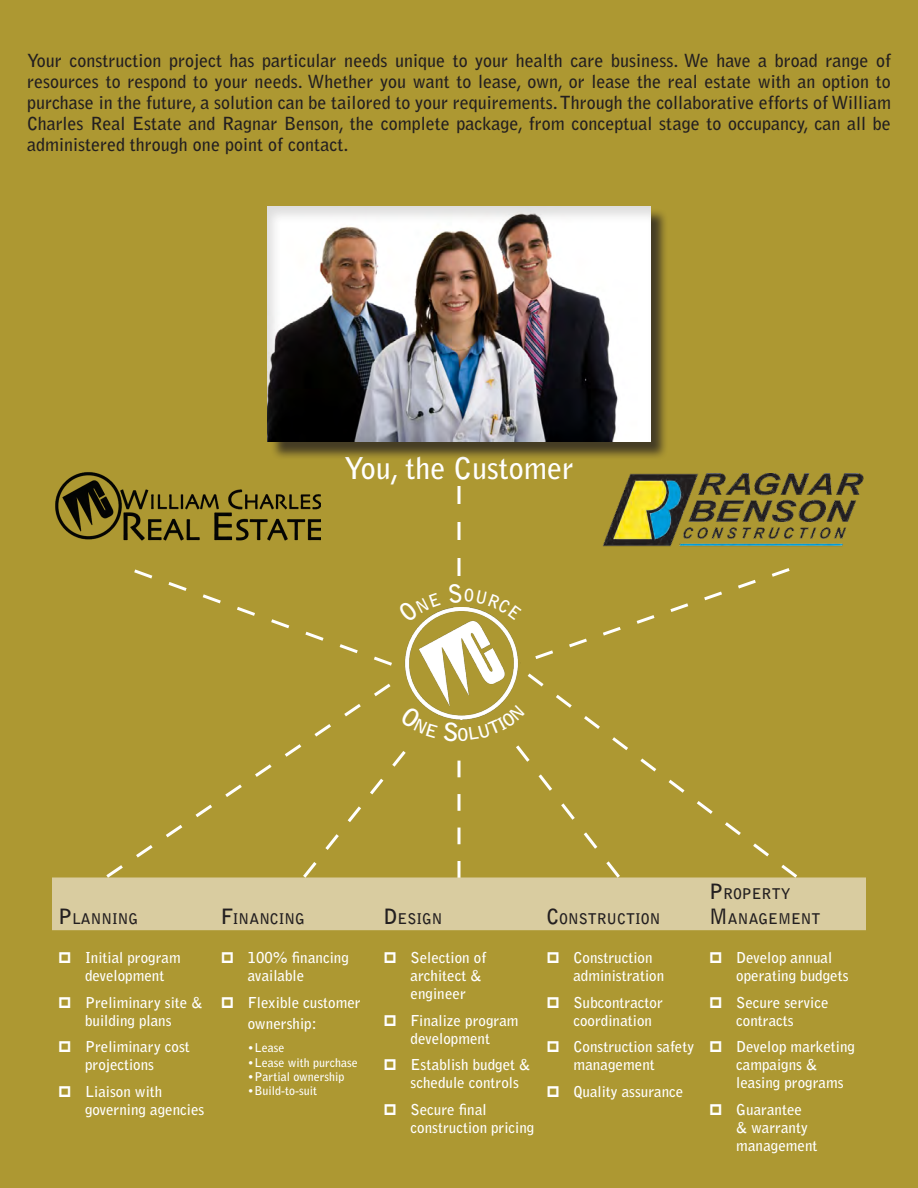
<style>
.page{position:relative;width:918px;height:1188px;background:#ad9832}
.page>*{position:absolute;margin:0;border:0;box-sizing:border-box;transform-origin:0 0}
.t1{font:700 30px "Bell Gothic Std";color:#fff}
.t2{font:700 18px/21px "Bell Gothic Std";color:#231f20;text-align:justify}
.t3{font:700 15px/18px "Bell Gothic Std";color:#fff}
.t4{font:700 14.7px/25px "Bell Gothic Std";color:#231f20}
.t5{font:700 12px "Bell Gothic Std";color:#fff}
.s1{font-size:21px}
</style>
<div class="page">
<img style="left:405px;top:607px;width:116px;height:98px">
<img style="left:599px;top:473px;width:264px;height:74px">
<img style="left:55px;top:454px;width:266px;height:119px">
<div style="left:532px;top:566px;width:261px;height:96px;background:#ad9832"></div>
<svg style="left:458px;top:486px;width:2px;height:90px"></svg>
<div style="left:103px;top:681px;width:291px;height:24px;background:#ad9832"></div>
<div style="left:524px;top:670px;width:277px;height:35px;background:#ad9832"></div>
<div style="left:270px;top:208px;width:399px;height:253px;background:#231f20;opacity:.75"></div>
<div style="left:267px;top:205px;width:384px;height:237px;background:#231f20;opacity:.15"></div>
<svg style="left:59px;top:952px;width:11px;height:11px"></svg>
<svg style="left:59px;top:997px;width:11px;height:11px"></svg>
<svg style="left:59px;top:1041px;width:11px;height:11px"></svg>
<svg style="left:59px;top:1086px;width:11px;height:11px"></svg>
<svg style="left:222px;top:952px;width:11px;height:11px"></svg>
<svg style="left:222px;top:997px;width:11px;height:11px"></svg>
<svg style="left:385px;top:952px;width:11px;height:11px"></svg>
<svg style="left:385px;top:1015px;width:11px;height:11px"></svg>
<svg style="left:385px;top:1059px;width:11px;height:11px"></svg>
<svg style="left:385px;top:1104px;width:11px;height:11px"></svg>
<svg style="left:548px;top:952px;width:11px;height:11px"></svg>
<svg style="left:548px;top:997px;width:11px;height:11px"></svg>
<svg style="left:548px;top:1041px;width:11px;height:11px"></svg>
<svg style="left:548px;top:1086px;width:11px;height:11px"></svg>
<svg style="left:710px;top:952px;width:11px;height:11px"></svg>
<svg style="left:710px;top:997px;width:11px;height:11px"></svg>
<svg style="left:710px;top:1041px;width:11px;height:11px"></svg>
<svg style="left:710px;top:1104px;width:11px;height:11px"></svg>
<div style="left:131px;top:567px;width:310px;height:101px;background:#ad9832"></div>
<svg style="left:449px;top:583px;width:73px;height:37px;background:#b29e40"></svg>
<svg style="left:52px;top:705px;width:814px;height:225px;background:#b8a54e"></svg>
<p class="t2" style="left:27px;top:51px;width:866px">Your construction project has particular needs unique to your health care business. We have a broad range of resources to respond to your needs. Whether you want to lease, own, or lease the real estate with an option to purchase in the future, a solution can be tailored to your requirements. Through the collaborative efforts of William Charles Real Estate and Ragnar Benson, the complete package, from conceptual stage to occupancy, can all be administered through one point of contact.</p>
<h1 class="t1" style="left:344px;top:450px;width:231px">You, the Customer</h1>
<p class="t4" style="left:58px;top:906px;width:82px"><span class="s1">P</span>LANNING</p>
<p class="t4" style="left:221px;top:906px;width:86px"><span class="s1">F</span>INANCING</p>
<p class="t4" style="left:384px;top:906px;width:60px"><span class="s1">D</span>ESIGN</p>
<p class="t4" style="left:546px;top:906px;width:116px"><span class="s1">C</span>ONSTRUCTION</p>
<p class="t3" style="left:85px;top:949px;width:97px">Initial program development</p>
<p class="t3" style="left:85px;top:993px;width:119px">Preliminary site &amp; building plans</p>
<p class="t3" style="left:85px;top:1038px;width:106px">Preliminary cost projections</p>
<p class="t3" style="left:85px;top:1082px;width:121px">Liaison with governing agencies</p>
<p class="t3" style="left:248px;top:949px;width:103px">100% financing available</p>
<p class="t3" style="left:248px;top:992px;width:114px;line-height:21.6px">Flexible customer ownership:</p>
<p class="t5" style="left:248px;top:1041px;width:38px">• Lease</p>
<p class="t5" style="left:248px;top:1055px;width:112px">• Lease with purchase</p>
<p class="t5" style="left:248px;top:1069px;width:98px">• Partial ownership</p>
<p class="t5" style="left:248px;top:1084px;width:71px">• Build-to-suit</p>
<p class="t3" style="left:411px;top:949px;width:77px">Selection of architect &amp; engineer</p>
<p class="t3" style="left:411px;top:1011px;width:109px">Finalize program development</p>
<p class="t3" style="left:411px;top:1056px;width:121px">Establish budget &amp; schedule controls</p>
<p class="t3" style="left:411px;top:1100px;width:125px">Secure final construction pricing</p>
<p class="t3" style="left:573px;top:949px;width:92px">Construction administration</p>
<p class="t3" style="left:573px;top:993px;width:91px">Subcontractor coordination</p>
<p class="t3" style="left:573px;top:1038px;width:122px">Construction safety management</p>
<p class="t3" style="left:573px;top:1082px;width:111px">Quality assurance</p>
<p class="t4" style="left:709px;top:881px;width:113px"><span class="s1">P</span>ROP ERTY<br><span class="s1">M</span>ANAGEM ENT</p>
<p class="t3" style="left:736px;top:949px;width:114px">Develop annual operating budgets</p>
<p class="t3" style="left:736px;top:993px;width:94px">Secure service contracts</p>
<p class="t3" style="left:736px;top:1038px;width:120px">Develop marketing campaigns &amp; leasing programs</p>
<p class="t3" style="left:736px;top:1100px;width:83px">Guarantee<br>&amp; warranty management</p>
</div>
